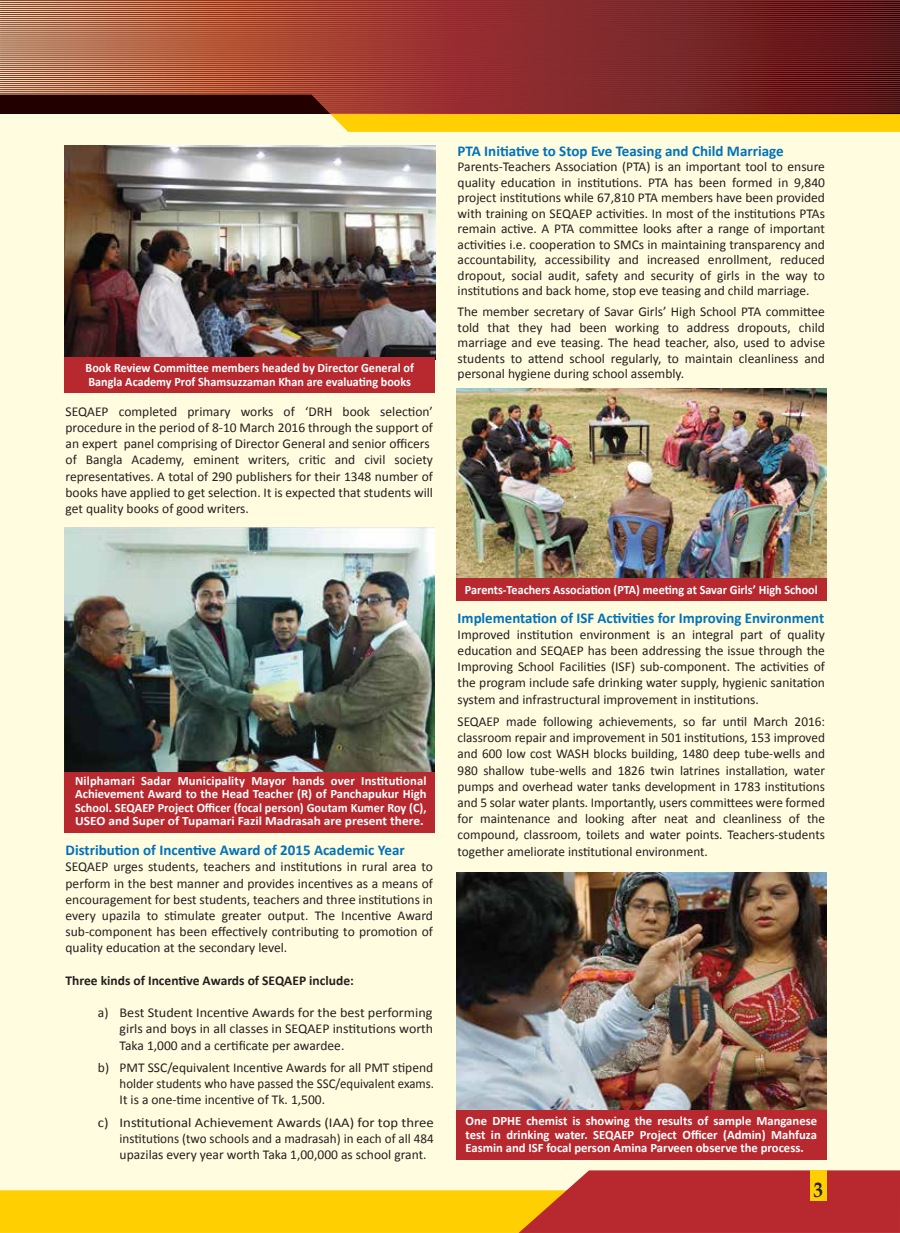
<style>
.page{position:relative;width:900px;height:1233px;background:#fff}
.page>*{position:absolute;margin:0;border:0;box-sizing:border-box;transform-origin:0 0}
.t1{font:700 21px "Book Antiqua";color:#231f20;scale:.9 1}
.t2{font:700 15px "Calibri";color:#0072bc}
.t3{font:13.5px/16.2px "Calibri";color:#231f20;text-align:justify}
.t4{font:13.5px/16.2px "Calibri";color:#231f20;text-align:justify;scale:1.09 1}
.t5{font:700 13.5px "Calibri";color:#231f20}
.t6{font:700 12.75px/13.5px "Calibri";color:#fff;text-align:justify}
.t7{font:700 12.75px/13.5px "Calibri";color:#fff;scale:.95 1}
</style>
<div class="page">
<div style="left:0;top:9px;width:900px;height:1215px;background:#fffcdf"></div>
<svg style="left:330px;top:114px;width:570px;height:18px;background:#fecf07"></svg>
<svg style="left:0;top:1px;width:899px;height:113px;background:#8f3b2c"></svg>
<hr style="left:0;top:12px;width:899px;height:1px;background:#7d3136">
<hr style="left:0;top:14px;width:899px;height:1px;background:#7d3136">
<hr style="left:0;top:10px;width:899px;height:1px;background:#7d3136">
<hr style="left:0;top:8px;width:899px;height:1px;background:#7d3136">
<hr style="left:0;top:6px;width:899px;height:1px;background:#7d3136">
<hr style="left:0;top:4px;width:899px;height:1px;background:#7d3136">
<hr style="left:0;top:2px;width:899px;height:1px;background:#7d3136">
<hr style="left:0;top:0;width:899px;height:1px;background:#7d3136">
<hr style="left:0;top:16px;width:899px;height:1px;background:#7d3136">
<hr style="left:0;top:18px;width:899px;height:1px;background:#7d3136">
<hr style="left:0;top:20px;width:899px;height:1px;background:#7d3136">
<hr style="left:0;top:22px;width:899px;height:1px;background:#7d3136">
<hr style="left:0;top:24px;width:899px;height:1px;background:#7d3136">
<hr style="left:0;top:26px;width:899px;height:1px;background:#7d3136">
<hr style="left:0;top:28px;width:899px;height:1px;background:#7d3136">
<hr style="left:0;top:30px;width:899px;height:1px;background:#7d3136">
<hr style="left:0;top:32px;width:899px;height:1px;background:#7d3136">
<hr style="left:0;top:34px;width:899px;height:1px;background:#7d3136">
<hr style="left:0;top:36px;width:899px;height:1px;background:#7d3136">
<hr style="left:0;top:38px;width:899px;height:1px;background:#7d3136">
<hr style="left:0;top:40px;width:899px;height:1px;background:#7d3136">
<hr style="left:0;top:43px;width:899px;height:1px;background:#7d3136">
<hr style="left:0;top:45px;width:899px;height:1px;background:#7d3136">
<hr style="left:0;top:47px;width:899px;height:1px;background:#7d3136">
<hr style="left:0;top:49px;width:899px;height:1px;background:#7d3136">
<hr style="left:0;top:51px;width:899px;height:1px;background:#7d3136">
<hr style="left:0;top:53px;width:899px;height:1px;background:#7d3136">
<hr style="left:0;top:55px;width:899px;height:1px;background:#7d3136">
<hr style="left:0;top:57px;width:899px;height:1px;background:#7d3136">
<hr style="left:0;top:59px;width:899px;height:1px;background:#7d3136">
<hr style="left:0;top:61px;width:899px;height:1px;background:#7d3136">
<hr style="left:0;top:63px;width:899px;height:1px;background:#7d3136">
<hr style="left:0;top:65px;width:899px;height:1px;background:#7d3136">
<hr style="left:0;top:67px;width:899px;height:1px;background:#7d3136">
<hr style="left:0;top:69px;width:899px;height:1px;background:#7d3136">
<hr style="left:0;top:71px;width:899px;height:1px;background:#7d3136">
<hr style="left:0;top:73px;width:899px;height:1px;background:#7d3136">
<hr style="left:0;top:75px;width:899px;height:1px;background:#7d3136">
<hr style="left:0;top:77px;width:899px;height:1px;background:#7d3136">
<hr style="left:0;top:79px;width:899px;height:1px;background:#7d3136">
<hr style="left:0;top:81px;width:899px;height:1px;background:#7d3136">
<hr style="left:0;top:83px;width:899px;height:1px;background:#7d3136">
<hr style="left:0;top:85px;width:899px;height:1px;background:#7d3136">
<hr style="left:0;top:87px;width:899px;height:1px;background:#7d3136">
<hr style="left:0;top:89px;width:899px;height:1px;background:#7d3136">
<hr style="left:0;top:91px;width:899px;height:1px;background:#7d3136">
<hr style="left:0;top:93px;width:899px;height:1px;background:#7d3136">
<hr style="left:312px;top:95px;width:587px;height:1px;background:#7d3136">
<hr style="left:314px;top:97px;width:585px;height:1px;background:#7d3136">
<hr style="left:316px;top:99px;width:583px;height:1px;background:#7d3136">
<hr style="left:318px;top:101px;width:581px;height:1px;background:#7d3136">
<hr style="left:321px;top:103px;width:578px;height:1px;background:#7d3136">
<hr style="left:323px;top:105px;width:576px;height:1px;background:#7d3136">
<hr style="left:324px;top:107px;width:575px;height:1px;background:#7d3136">
<hr style="left:326px;top:109px;width:573px;height:1px;background:#7d3136">
<hr style="left:328px;top:111px;width:571px;height:1px;background:#7d3136">
<svg style="left:0;top:1170px;width:900px;height:62px"></svg>
<div style="left:810px;top:1170px;width:16px;height:30px;background:#ffcf01"></div>
<img style="left:456px;top:388px;width:370px;height:190px">
<div style="left:456px;top:578px;width:370px;height:23px;background:#b8292f"></div>
<img style="left:65px;top:146px;width:370px;height:211px">
<div style="left:64px;top:357px;width:371px;height:35px;background:#b8292f"></div>
<img style="left:65px;top:527px;width:370px;height:244px">
<div style="left:64px;top:771px;width:371px;height:61px;background:#b8292f"></div>
<img style="left:456px;top:872px;width:370px;height:237px">
<div style="left:456px;top:1109px;width:370px;height:50px;background:#b8292f"></div>
<p class="t7" style="left:86px;top:361px;width:347px">Book Review Committee members headed by Director General of<br>Bangla Academy Prof Shamsuzzaman Khan are evaluating books</p>
<p class="t3" style="left:66px;top:403px;width:369px;text-align:left">SEQAEP completed primary works of ‘DRH book selection’ procedure in the period of 8-10 March 2016 through the support of an expert panel comprising of Director General and senior officers of Bangla Academy, eminent writers, critic and civil society representatives. A total of 290 publishers for their 1348 number of books have applied to get selection. It is expected that students will get quality books of good writers.</p>
<p class="t2" style="left:457px;top:141px;width:327px">PTA Initiative to Stop Eve Teasing and Child Marriage</p>
<p class="t3" style="left:457px;top:159px;width:369px;line-height:15.5px">Parents-Teachers Association (PTA) is an important tool to ensure quality education in institutions. PTA has been formed in 9,840 project institutions while 67,810 PTA members have been provided with training on SEQAEP activities. In most of the institutions PTAs remain active. A PTA committee looks after a range of important activities i.e. cooperation to SMCs in maintaining transparency and accountability, accessibility and increased enrollment, reduced dropout, social audit, safety and security of girls in the way to institutions and back home, stop eve teasing and child marriage.</p>
<p class="t3" style="left:457px;top:304px;width:369px;line-height:15.5px">The member secretary of Savar Girls’ High School PTA committee told that they had been working to address dropouts, child marriage and eve teasing. The head teacher, also, used to advise students to attend school regularly, to maintain cleanliness and personal hygiene during school assembly.</p>
<p class="t6" style="left:75px;top:773px;width:353px">Nilphamari Sadar Municipality Mayor hands over Institutional Achievement Award to the Head Teacher (R) of Panchapukur High School. SEQAEP Project Officer (focal person) Goutam Kumer Roy (C), USEO and Super of Tupamari Fazil Madrasah are present there.</p>
<p class="t2" style="left:66px;top:840px;width:341px">Distribution of Incentive Award of 2015 Academic Year</p>
<p class="t3" style="left:66px;top:858px;width:369px">SEQAEP urges students, teachers and institutions in rural area to perform in the best manner and provides incentives as a means of encouragement for best students, teachers and three institutions in every upazila to stimulate greater output. The Incentive Award sub-component has been effectively contributing to promotion of quality education at the secondary level.</p>
<p class="t5" style="left:66px;top:971px;width:290px">Three kinds of Incentive Awards of SEQAEP include:</p>
<p class="t3" style="left:120px;top:1004px;width:315px;text-indent:-22px">a) Best Student Incentive Awards for the best performing girls and boys in all classes in SEQAEP institutions worth Taka 1,000 and a certificate per awardee.</p>
<p class="t3" style="left:120px;top:1059px;width:316px;text-indent:-22px">b) PMT SSC/equivalent Incentive Awards for all PMT stipend holder students who have passed the SSC/equivalent exams.<br>It is a one-time incentive of Tk. 1,500.</p>
<p class="t4" style="left:120px;top:1113px;width:290px;text-indent:-22px">c) Institutional Achievement Awards (IAA) for top three institutions (two schools and a madrasah) in each of all 484 upazilas every year worth Taka 1,00,000 as school grant.</p>
<p class="t7" style="left:465px;top:582px;width:373px">Parents-Teachers Association (PTA) meeting at Savar Girls’ High School</p>
<p class="t2" style="left:457px;top:608px;width:368px">Implementation of ISF Activities for Improving Environment</p>
<p class="t3" style="left:457px;top:626px;width:369px">Improved institution environment is an integral part of quality education and SEQAEP has been addressing the issue through the Improving School Facilities (ISF) sub-component. The activities of the program include safe drinking water supply, hygienic sanitation system and infrastructural improvement in institutions.</p>
<p class="t3" style="left:457px;top:713px;width:369px">SEQAEP made following achievements, so far until March 2016: classroom repair and improvement in 501 institutions, 153 improved and 600 low cost WASH blocks building, 1480 deep tube-wells and 980 shallow tube-wells and 1826 twin latrines installation, water pumps and overhead water tanks development in 1783 institutions and 5 solar water plants. Importantly, users committees were formed for maintenance and looking after neat and cleanliness of the compound, classroom, toilets and water points. Teachers-students together ameliorate institutional environment.</p>
<p class="t6" style="left:465px;top:1113px;width:353px">One DPHE chemist is showing the results of sample Manganese test in drinking water. SEQAEP Project Officer (Admin) Mahfuza Easmin and ISF focal person Amina Parveen observe the process.</p>
<h1 class="t1" style="left:813px;top:1175px;width:12px">3</h1>
</div>
